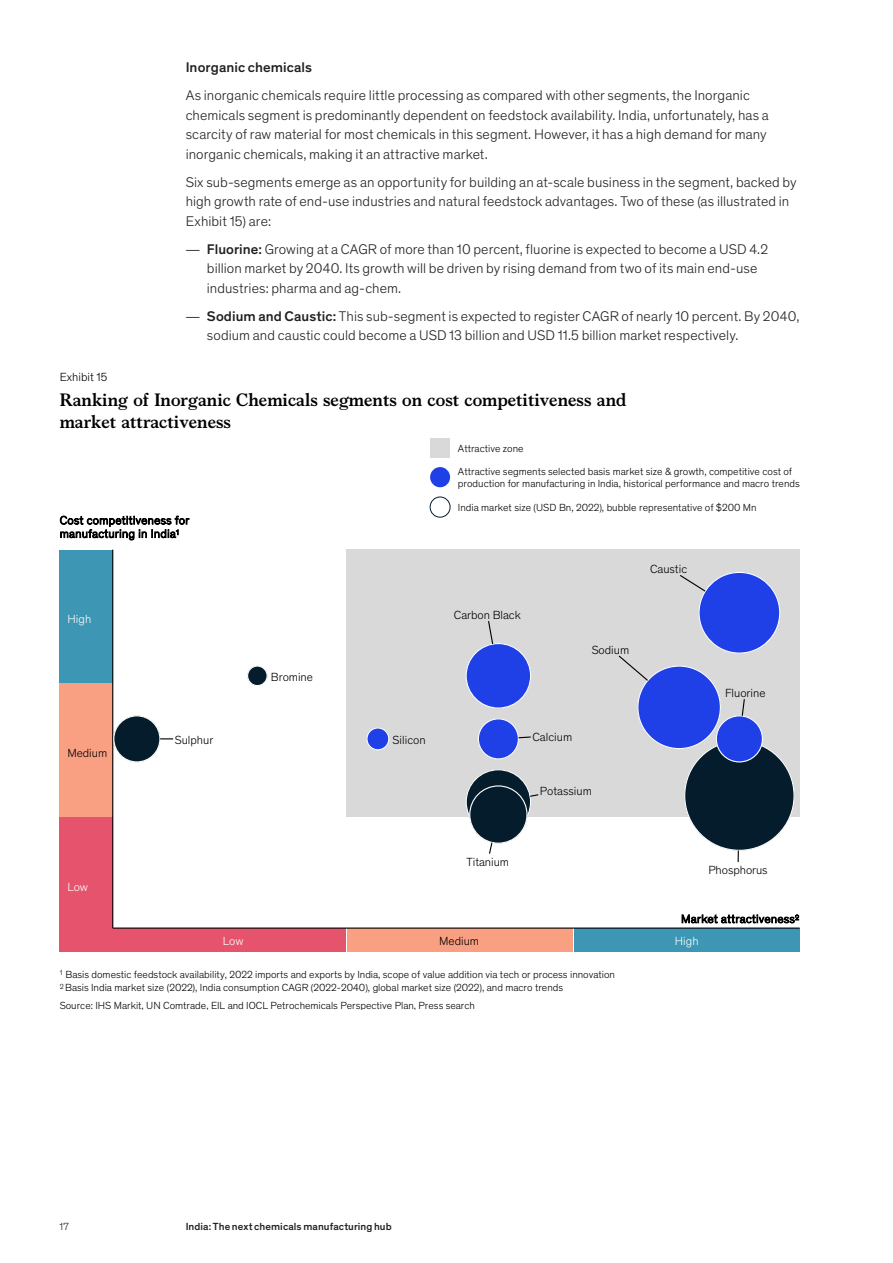
<style>
.page{position:relative;width:893px;height:1263px;background:#fff}
.page>*{position:absolute;margin:0;border:0;box-sizing:border-box;transform-origin:0 0}
.t1{font:700 18px/22.6px "Bower";color:#000}
.Body_text{font:300 14.25px/19.5px "Mc Kinsey Sans";letter-spacing:.005em;color:#231f20}
.Bullet___Level_1{font:300 14.25px/19.5px "Mc Kinsey Sans";letter-spacing:.005em;color:#231f20}
.Body_text-2{font:500 14.25px "Mc Kinsey Sans";letter-spacing:.005em;color:#231f20}
.t2{font:300 12px "Mc Kinsey Sans";letter-spacing:-.005em;color:#000}
.t3{font:300 12px "Mc Kinsey Sans";letter-spacing:.005em;color:#fff}
.t4{font:300 11.7px/13.4px "Mc Kinsey Sans";letter-spacing:.025em;color:#000}
.t5{font:300 10.5px/13.4px "Mc Kinsey Sans";color:#000}
.t6{font:500 10.5px "Mc Kinsey Sans";letter-spacing:.005em;color:#231f20}
.t7{font:300 10.5px "Mc Kinsey Sans";color:#231f20}
.s1{font-family:"Myriad Pro";font-weight:400}
.s2{font-weight:500}
</style>
<div class="page">
<div style="left:346px;top:550px;width:453px;height:267px;background:#d9d9d9"></div>
<div style="left:60px;top:550px;width:53px;height:133px;background:#3c96b4"></div>
<div style="left:60px;top:683px;width:53px;height:134px;background:#faa082"></div>
<div style="left:60px;top:817px;width:53px;height:134px;background:#e5546c"></div>
<div style="left:574px;top:928px;width:225px;height:24px;background:#3c96b4"></div>
<div style="left:347px;top:928px;width:226px;height:24px;background:#faa082"></div>
<div style="left:60px;top:928px;width:286px;height:24px;background:#e5546c"></div>
<div style="left:430px;top:467px;width:20px;height:20px;background:#1f40e6;border-radius:50%"></div>
<div style="left:430px;top:438px;width:20px;height:20px;background:#d9d9d9"></div>
<div style="left:430px;top:497px;width:20px;height:20px;border:1px solid #051c2c;border-radius:50%"></div>
<hr style="left:112px;top:550px;width:1px;height:378px;background:#000">
<hr style="left:113px;top:927px;width:686px;height:2px;background:#000">
<svg style="left:466px;top:769px;width:65px;height:65px"></svg>
<div style="left:466px;top:769px;width:65px;height:66px;border:1px solid #fff;border-radius:50%"></div>
<div style="left:247px;top:666px;width:20px;height:20px;background:#051c2c;border-radius:50%"></div>
<div style="left:247px;top:665px;width:21px;height:21px;border:1px solid #fff;border-radius:50%"></div>
<div style="left:699px;top:572px;width:81px;height:81px;background:#1f40e6;border-radius:50%"></div>
<div style="left:698px;top:572px;width:82px;height:82px;border:1px solid #fff;border-radius:50%"></div>
<div style="left:466px;top:643px;width:65px;height:65px;background:#1f40e6;border-radius:50%"></div>
<div style="left:466px;top:643px;width:65px;height:66px;border:1px solid #fff;border-radius:50%"></div>
<div style="left:638px;top:666px;width:83px;height:83px;background:#1f40e6;border-radius:50%"></div>
<div style="left:684px;top:741px;width:110px;height:109px;background:#051c2c;border-radius:50%"></div>
<div style="left:470px;top:786px;width:57px;height:57px;background:#051c2c;border-radius:50%"></div>
<div style="left:469px;top:785px;width:59px;height:59px;border:1px solid #fff;border-radius:50%"></div>
<div style="left:478px;top:719px;width:41px;height:40px;background:#1f40e6;border-radius:50%"></div>
<div style="left:478px;top:718px;width:41px;height:41px;border:1px solid #fff;border-radius:50%"></div>
<div style="left:367px;top:728px;width:22px;height:22px;background:#1f40e6;border-radius:50%"></div>
<div style="left:366px;top:727px;width:23px;height:23px;border:1px solid #fff;border-radius:50%"></div>
<div style="left:114px;top:716px;width:46px;height:46px;background:#051c2c;border-radius:50%"></div>
<div style="left:113px;top:715px;width:47px;height:47px;border:1px solid #fff;border-radius:50%"></div>
<div style="left:716px;top:716px;width:47px;height:46px;background:#1f40e6;border-radius:50%"></div>
<div style="left:716px;top:715px;width:47px;height:47px;border:1px solid #fff;border-radius:50%"></div>
<svg style="left:741px;top:699px;width:5px;height:18px"></svg>
<svg style="left:517px;top:736px;width:14px;height:3px"></svg>
<svg style="left:488px;top:841px;width:5px;height:13px"></svg>
<svg style="left:160px;top:738px;width:13px;height:1px"></svg>
<svg style="left:738px;top:850px;width:1px;height:12px"></svg>
<svg style="left:680px;top:575px;width:27px;height:18px"></svg>
<svg style="left:529px;top:793px;width:10px;height:4px"></svg>
<svg style="left:618px;top:655px;width:31px;height:27px"></svg>
<svg style="left:488px;top:621px;width:6px;height:24px"></svg>
<p class="Body_text-2" style="left:186px;top:57px;width:128px">Inorganic chemicals</p>
<p class="Body_text" style="left:186px;top:85px;width:585px">As inorganic chemicals require little processing as compared with other segments, the Inorganic chemicals segment is predominantly dependent on feedstock availability. India, unfortunately, has a scarcity of raw material for most chemicals in this segment. However, it has a high demand for many inorganic chemicals, making it an attractive market.</p>
<p class="Body_text" style="left:186px;top:171px;width:612px">Six sub-segments emerge as an opportunity for building an at-scale business in the segment, backed by high growth rate of end-use industries and natural feedstock advantages. Two of these (as illustrated in<br>Exhibit 15) are:</p>
<p class="Bullet___Level_1" style="left:207px;top:238px;width:563px;text-indent:-21px"><span class="s1">—</span> <span class="s2">Fluorine:</span> Growing at a CAGR of more than 10 percent, fluorine is expected to become a USD 4.2 billion market by 2040. Its growth will be driven by rising demand from two of its main end-use industries: pharma and ag-chem.</p>
<p class="Bullet___Level_1" style="left:207px;top:305px;width:594px;text-indent:-21px"><span class="s1">—</span> <span class="s2">Sodium and Caustic:</span> This sub-segment is expected to register CAGR of nearly 10 percent. By 2040, sodium and caustic could become a USD 13 billion and USD 11.5 billion market respectively.</p>
<p class="t2" style="left:60px;top:368px;width:49px">Exhibit 15</p>
<p class="t1" style="left:60px;top:387px;width:568px">Ranking of Inorganic Chemicals segments on cost competitiveness and market attractiveness</p>
<p class="t5" style="left:458px;top:441px;width:67px">Attractive zone</p>
<p class="t5" style="left:458px;top:465px;width:343px;line-height:11.9px">Attractive segments selected basis market size &amp; growth, competitive cost of production for manufacturing in India, historical performance and macro trends</p>
<p class="t4" style="left:60px;top:513px;width:131px">Cost competitiveness for manufacturing in India<sup>1</sup></p>
<p class="t3" style="left:67px;top:611px;width:25px">High</p>
<p class="t2" style="left:67px;top:745px;width:41px">Medium</p>
<p class="t3" style="left:67px;top:879px;width:22px">Low</p>
<p class="t2" style="left:175px;top:731px;width:40px">Sulphur</p>
<p class="t2" style="left:271px;top:668px;width:44px">Bromine</p>
<p class="t2" style="left:393px;top:731px;width:35px">Silicon</p>
<p class="t5" style="left:458px;top:501px;width:300px">India market size (USD Bn, 2022), bubble representative of $200 Mn</p>
<p class="t2" style="left:454px;top:606px;width:68px">Carbon Black</p>
<p class="t2" style="left:650px;top:561px;width:39px">Caustic</p>
<p class="t2" style="left:592px;top:641px;width:39px">Sodium</p>
<p class="t2" style="left:532px;top:728px;width:41px">Calcium</p>
<p class="t2" style="left:540px;top:782px;width:53px">Potassium</p>
<p class="t2" style="left:725px;top:684px;width:42px">Fluorine</p>
<p class="t2" style="left:466px;top:853px;width:44px">Titanium</p>
<p class="t2" style="left:708px;top:862px;width:61px">Phosphorus</p>
<p class="t4" style="left:681px;top:912px;width:120px">Market attractiveness<sup>2</sup></p>
<p class="t2" style="left:439px;top:932px;width:41px">Medium</p>
<p class="t3" style="left:675px;top:932px;width:25px">High</p>
<p class="t5" style="left:60px;top:967px;width:557px"><sup>1</sup> Basis domestic feedstock availability, 2022 imports and exports by India, scope of value addition via tech or process innovation<br><sup>2</sup> Basis India market size (2022), India consumption CAGR (2022-2040), global market size (2022), and macro trends</p>
<p class="t3" style="left:223px;top:932px;width:22px">Low</p>
<p class="t5" style="left:60px;top:999px;width:417px">Source: IHS Markit, UN Comtrade, EIL and IOCL Petrochemicals Perspective Plan, Press search</p>
<p class="t7" style="left:60px;top:1219px;width:11px">17</p>
<p class="t6" style="left:186px;top:1218px;width:207px">India: The next chemicals manufacturing hub</p>
</div>
